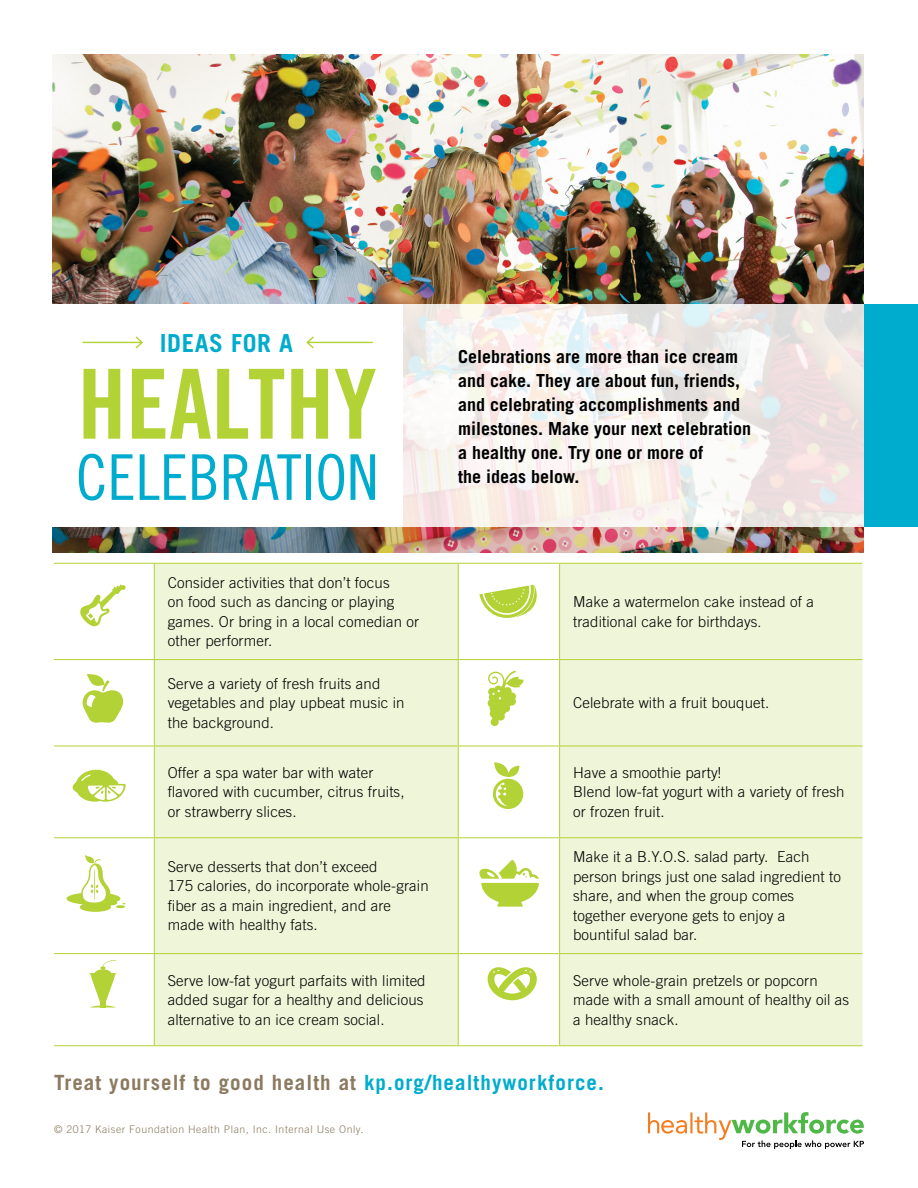
<style>
.page{position:relative;width:918px;height:1188px;background:#fff}
.page>*{position:absolute;margin:0;border:0;box-sizing:border-box;transform-origin:0 0}
.t1{font:96.75px "Trade Gothic LT Std Bd Cn 20";color:#b3d235}
.t2{font:63.15px "Trade Gothic LT Std Cn 18";color:#00accd}
.t3{font:700 24.9px "Trade Gothic LT Std";letter-spacing:.025em;color:#00accd}
.t4{font:700 21px "Trade Gothic LT Std";letter-spacing:.05em;color:#8b7a60}
.t5{font:700 18px/24px "Trade Gothic LT Std";color:#000}
.BODY{font:300 15px/19.5px "Trade Gothic LT Std";letter-spacing:.01em;color:#000}
.t6{font:300 10.5px "Trade Gothic LT Std";letter-spacing:.05em;color:#8b7a60}
.s1{font-family:"Avenir"}
.s2{color:#00accd}
</style>
<div class="page">
<svg style="left:648px;top:1112px;width:216px;height:37px"></svg>
<img style="left:52px;top:54px;width:812px;height:499px">
<div style="left:33px;top:305px;width:370px;height:222px;background:#fff"></div>
<svg style="left:403px;top:305px;width:461px;height:222px"></svg>
<div style="left:864px;top:305px;width:54px;height:222px;background:#00accd"></div>
<div style="left:155px;top:564px;width:707px;height:481px;background:#eef5d8"></div>
<svg style="left:459px;top:564px;width:100px;height:481px"></svg>
<hr style="left:54px;top:563px;width:100px;height:1px;background:#b3d235">
<hr style="left:154px;top:563px;width:304px;height:1px;background:#b3d235">
<hr style="left:154px;top:564px;width:1px;height:95px;background:#b3d235">
<hr style="left:458px;top:563px;width:102px;height:1px;background:#b3d235">
<hr style="left:458px;top:564px;width:1px;height:95px;background:#b3d235">
<hr style="left:560px;top:563px;width:302px;height:1px;background:#b3d235">
<hr style="left:559px;top:564px;width:1px;height:95px;background:#b3d235">
<hr style="left:54px;top:659px;width:100px;height:1px;background:#b3d235">
<hr style="left:154px;top:659px;width:304px;height:1px;background:#b3d235">
<hr style="left:154px;top:660px;width:1px;height:86px;background:#b3d235">
<hr style="left:458px;top:659px;width:102px;height:1px;background:#b3d235">
<hr style="left:458px;top:660px;width:1px;height:86px;background:#b3d235">
<hr style="left:560px;top:659px;width:302px;height:1px;background:#b3d235">
<hr style="left:559px;top:660px;width:1px;height:86px;background:#b3d235">
<hr style="left:54px;top:746px;width:100px;height:1px;background:#b3d235">
<hr style="left:154px;top:746px;width:304px;height:1px;background:#b3d235">
<hr style="left:154px;top:746px;width:1px;height:91px;background:#b3d235">
<hr style="left:458px;top:746px;width:102px;height:1px;background:#b3d235">
<hr style="left:458px;top:746px;width:1px;height:91px;background:#b3d235">
<hr style="left:560px;top:746px;width:302px;height:1px;background:#b3d235">
<hr style="left:559px;top:746px;width:1px;height:91px;background:#b3d235">
<hr style="left:54px;top:837px;width:100px;height:1px;background:#b3d235">
<hr style="left:154px;top:837px;width:304px;height:1px;background:#b3d235">
<hr style="left:154px;top:838px;width:1px;height:115px;background:#b3d235">
<hr style="left:458px;top:837px;width:102px;height:1px;background:#b3d235">
<hr style="left:458px;top:838px;width:1px;height:115px;background:#b3d235">
<hr style="left:560px;top:837px;width:302px;height:1px;background:#b3d235">
<hr style="left:559px;top:838px;width:1px;height:115px;background:#b3d235">
<hr style="left:54px;top:953px;width:100px;height:1px;background:#b3d235">
<hr style="left:154px;top:953px;width:304px;height:1px;background:#b3d235">
<hr style="left:154px;top:954px;width:1px;height:91px;background:#b3d235">
<hr style="left:458px;top:953px;width:102px;height:1px;background:#b3d235">
<hr style="left:458px;top:954px;width:1px;height:91px;background:#b3d235">
<hr style="left:560px;top:953px;width:302px;height:1px;background:#b3d235">
<hr style="left:559px;top:954px;width:1px;height:91px;background:#b3d235">
<hr style="left:54px;top:1045px;width:100px;height:1px;background:#b3d235">
<hr style="left:154px;top:1045px;width:304px;height:1px;background:#b3d235">
<hr style="left:458px;top:1045px;width:102px;height:1px;background:#b3d235">
<hr style="left:560px;top:1045px;width:302px;height:1px;background:#b3d235">
<svg style="left:80px;top:585px;width:46px;height:41px"></svg>
<svg style="left:83px;top:674px;width:40px;height:49px"></svg>
<svg style="left:89px;top:960px;width:28px;height:48px"></svg>
<svg style="left:67px;top:855px;width:59px;height:57px"></svg>
<svg style="left:72px;top:769px;width:54px;height:33px"></svg>
<svg style="left:487px;top:671px;width:37px;height:55px"></svg>
<svg style="left:488px;top:967px;width:49px;height:33px"></svg>
<svg style="left:479px;top:585px;width:61px;height:35px"></svg>
<svg style="left:479px;top:860px;width:60px;height:47px"></svg>
<svg style="left:493px;top:762px;width:30px;height:47px"></svg>
<svg style="left:82px;top:336px;width:291px;height:13px"></svg>
<p class="t3" style="left:160px;top:327px;width:135px">IDEAS FOR A</p>
<p class="t1" style="left:78px;top:345px;width:301px">HEALTHY</p>
<p class="t2" style="left:76px;top:440px;width:304px">CELEBRATION</p>
<p class="BODY" style="left:168px;top:572px;width:253px">Consider activities that don’t focus<br>on food such as dancing or playing games. Or bring in a local comedian or other performer.</p>
<p class="BODY" style="left:168px;top:673px;width:238px">Serve a variety of fresh fruits and vegetables and play upbeat music in the background.</p>
<p class="t5" style="left:458px;top:344px;width:295px">Celebrations are more than ice cream and cake. They are about fun, friends, and celebrating accomplishments and milestones. Make your next celebration a healthy one. Try one or more of<br>the ideas below.</p>
<p class="BODY" style="left:573px;top:592px;width:242px">Make a watermelon cake instead of a traditional cake for birthdays<span class="s1">.</span></p>
<p class="BODY" style="left:573px;top:693px;width:198px">Celebrate with a fruit bouquet.</p>
<p class="BODY" style="left:168px;top:763px;width:238px">Offer a spa water bar with water flavored with cucumber, citrus fruits, or strawberry slices.</p>
<p class="BODY" style="left:573px;top:763px;width:273px">Have a smoothie party!<br>Blend low-fat yogurt with a variety of fresh or frozen fruit.</p>
<p class="BODY" style="left:168px;top:857px;width:262px">Serve desserts that don’t exceed<br>175 calories, do incorporate whole-grain fiber as a main ingredient, and are made with healthy fats.</p>
<p class="BODY" style="left:573px;top:847px;width:269px">Make it a B.Y.O.S. salad party. Each person brings just one salad ingredient to share, and when the group comes together everyone gets to enjoy a bountiful salad bar.</p>
<p class="BODY" style="left:168px;top:970px;width:259px">Serve low-fat yogurt parfaits with limited added sugar for a healthy and delicious alternative to an ice cream social.</p>
<p class="BODY" style="left:573px;top:970px;width:278px">Serve whole-grain pretzels or popcorn made with a small amount of healthy oil as a healthy snack.</p>
<p class="t4" style="left:54px;top:1069px;width:552px">Treat yourself to good health at <span class="s2">kp.org/healthyworkforce.</span></p>
<p class="t6" style="left:54px;top:1123px;width:311px">© 2017 Kaiser Foundation Health Plan, Inc. Internal Use Only.</p>
</div>
